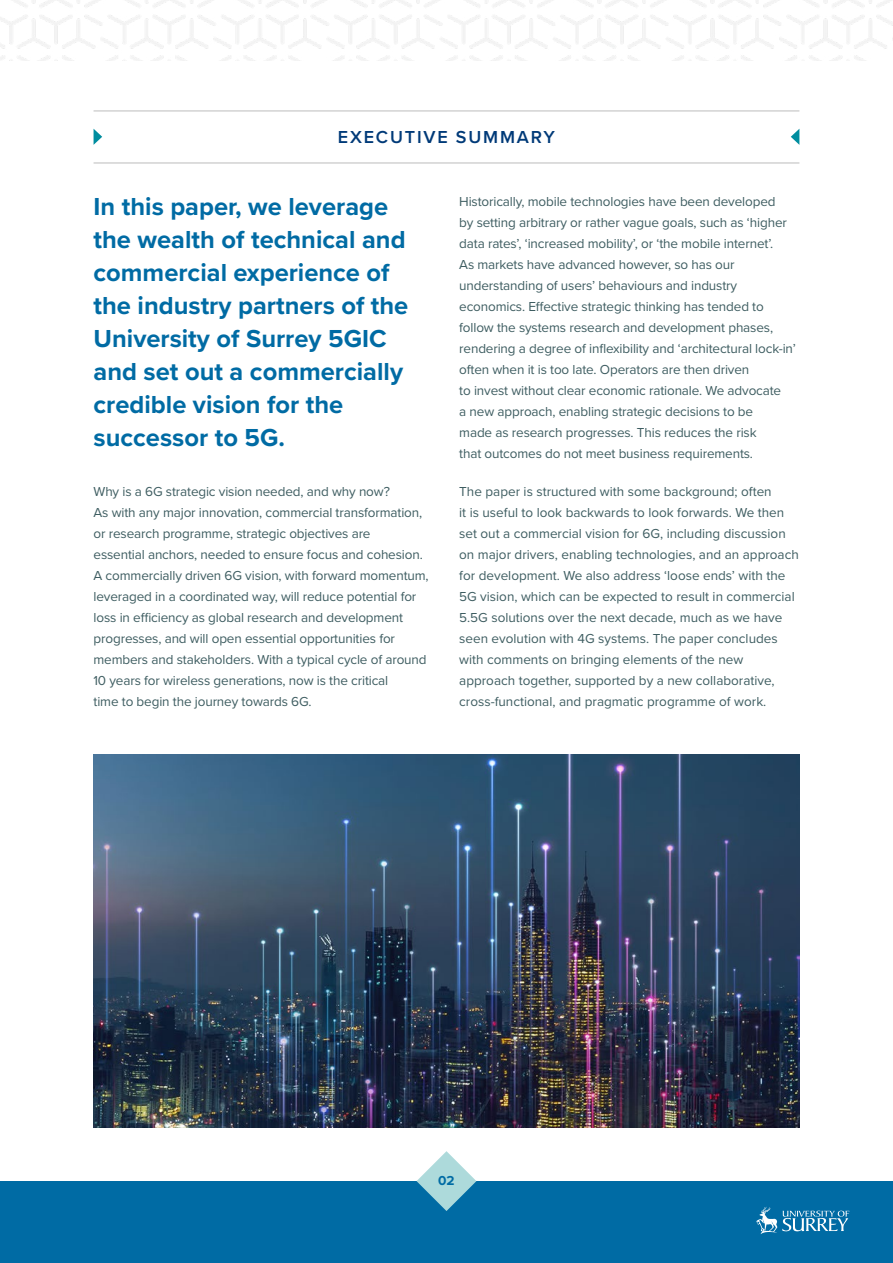
<style>
.page{position:relative;width:893px;height:1263px;background:#fff}
.page>*{position:absolute;margin:0;border:0;box-sizing:border-box;transform-origin:0 0}
.t1{font:700 25.5px/33px "Proxima Nova";color:#006ba4}
.t2{font:600 18px "Proxima Nova";letter-spacing:.1em;color:#003a78}
.t3{font:13.5px/21px "Proxima Nova";letter-spacing:-.01em;color:#3e5d61}
.t4{font:700 13.5px "Proxima Nova";color:#006ba4}
</style>
<div class="page">
<div style="left:0;top:1181px;width:893px;height:82px;background:#006ba4"></div>
<svg style="left:417px;top:1151px;width:59px;height:60px"></svg>
<svg style="left:756px;top:1207px;width:93px;height:27px"></svg>
<hr style="left:94px;top:111px;width:705px;height:1px;background:#bcbcbc">
<hr style="left:94px;top:163px;width:705px;height:1px;background:#bcbcbc">
<svg style="left:94px;top:129px;width:8px;height:16px"></svg>
<svg style="left:791px;top:129px;width:8px;height:16px"></svg>
<img style="left:94px;top:755px;width:705px;height:373px">
<h2 class="t2" style="left:338px;top:124px;width:219px">EXECUTIVE SUMMARY</h2>
<h1 class="t1" style="left:94px;top:190px;width:316px">In this paper, we leverage the wealth of technical and commercial experience of the industry partners of the<br>University of Surrey 5GIC and set out a commercially credible vision for the successor to 5G.</h1>
<p class="t3" style="left:459px;top:190px;width:338px">Historically, mobile technologies have been developed<br>by setting arbitrary or rather vague goals, such as ‘higher data rates’, ‘increased mobility’, or ‘the mobile internet’.<br>As markets have advanced however, so has our understanding of users’ behaviours and industry economics. Effective strategic thinking has tended to follow the systems research and development phases, rendering a degree of inflexibility and ‘architectural lock-in’ often when it is too late. Operators are then driven<br>to invest without clear economic rationale. We advocate<br>a new approach, enabling strategic decisions to be<br>made as research progresses. This reduces the risk<br>that outcomes do not meet business requirements.</p>
<p class="t3" style="left:459px;top:480px;width:341px">The paper is structured with some background; often<br>it is useful to look backwards to look forwards. We then set out a commercial vision for 6G, including discussion on major drivers, enabling technologies, and an approach for development. We also address ‘loose ends’ with the 5G vision, which can be expected to result in commercial 5.5G solutions over the next decade, much as we have seen evolution with 4G systems. The paper concludes with comments on bringing elements of the new approach together, supported by a new collaborative, cross-functional, and pragmatic programme of work.</p>
<p class="t3" style="left:94px;top:480px;width:337px">Why is a 6G strategic vision needed, and why now?<br>As with any major innovation, commercial transformation, or research programme, strategic objectives are<br>essential anchors, needed to ensure focus and cohesion.<br>A commercially driven 6G vision, with forward momentum, leveraged in a coordinated way, will reduce potential for loss in efficiency as global research and development progresses, and will open essential opportunities for members and stakeholders. With a typical cycle of around 10 years for wireless generations, now is the critical<br>time to begin the journey towards 6G.</p>
<p class="t4" style="left:438px;top:1171px;width:18px">02</p>
</div>
